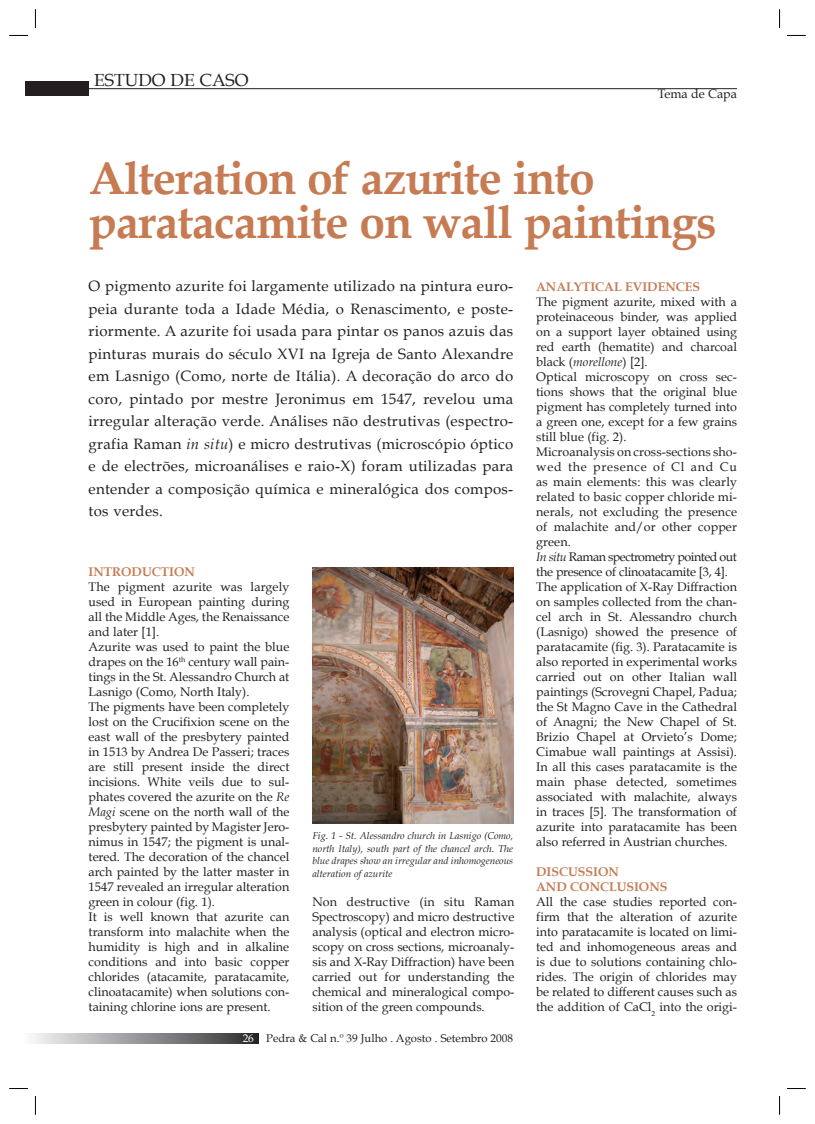
<style>
.page{position:relative;width:815px;height:1124px;background:#fff}
.page>*{position:absolute;margin:0;border:0;box-sizing:border-box;transform-origin:0 0}
.Título{font:700 46.25px "Book Antiqua";letter-spacing:-.02em;color:#c67b53}
.t1{font:17.5px "Book Antiqua";color:#231f20}
.t2{font:15px/22.5px "Book Antiqua";letter-spacing:.02em;color:#231f20;text-align:justify}
.ve-p-heading_ve-p_he{font:12.5px/15px "Book Antiqua";color:#231f20;text-align:justify}
.ve-p-heading_ve-p_he-2{font:12.5px/15px "Book Antiqua";letter-spacing:-.04em;color:#231f20}
.t3{font:700 12.5px "Book Antiqua";color:#c67b53}
.t4{font:11.25px "Book Antiqua";color:#231f20}
.t5{font:11.25px "Book Antiqua";color:#fff}
.t6{font:italic 10px/12.5px "Book Antiqua";color:#231f20;text-align:justify}
.s1{font-style:italic}
</style>
<div class="page">
<div style="left:25px;top:82px;width:64px;height:14px;background:#231f20"></div>
<hr style="left:35px;top:88px;width:702px;height:1px;background:#231f20">
<svg style="left:32px;top:1033px;width:227px;height:10px;background:#8f9092"></svg>
<img style="left:312px;top:567px;width:201px;height:256px">
<svg style="left:9px;top:35px;width:19px;height:1px"></svg>
<svg style="left:787px;top:35px;width:19px;height:1px"></svg>
<svg style="left:9px;top:1088px;width:19px;height:1px"></svg>
<svg style="left:787px;top:1088px;width:19px;height:1px"></svg>
<svg style="left:35px;top:9px;width:1px;height:19px"></svg>
<svg style="left:35px;top:1096px;width:1px;height:18px"></svg>
<svg style="left:779px;top:9px;width:1px;height:19px"></svg>
<svg style="left:779px;top:1096px;width:1px;height:18px"></svg>
<p class="t1" style="left:94px;top:69px;width:156px">ESTUDO DE CASO</p>
<p class="ve-p-heading_ve-p_he" style="left:658px;top:86px;width:81px">Tema de Capa</p>
<p class="Título" style="left:89px;top:151px;width:507px">ALTERATION OF AZURITE INTO</p>
<p class="Título" style="left:89px;top:195px;width:629px">PARATACAMITE ON WALL PAINTINGS</p>
<p class="t2" style="left:89px;top:275px;width:426px">O pigmento azurite foi largamente utilizado na pintura euro&shy;peia durante toda a Idade Média, o Renascimento, e poste&shy;riormente. A azurite foi usada para pintar os panos azuis das pinturas murais do século XVI na Igreja de Santo Alexandre em Lasnigo (Como, norte de Itália). A decoração do arco do coro, pintado por mestre Jeronimus em 1547, revelou uma irregular alteração verde. Análises não destrutivas (espectro&shy;grafia Raman <span class="s1">in situ</span>) e micro destrutivas (microscópio óptico e de electrões, microanálises e raio-X) foram utilizadas para entender a composição química e mineralógica dos compos&shy;tos verdes.</p>
<p class="t3" style="left:89px;top:564px;width:108px">INTRODUCTION</p>
<p class="ve-p-heading_ve-p_he" style="left:89px;top:579px;width:202px">The pigment azurite was largely used in European painting during all the Middle Ages, the Renaissance and later [1].</p>
<p class="ve-p-heading_ve-p_he" style="left:89px;top:639px;width:202px">Azurite was used to paint the blue drapes on the 16<sup>th</sup> century wall pain&shy;tings in the St. Alessandro Church at Lasnigo (Como, North Italy).</p>
<p class="ve-p-heading_ve-p_he" style="left:89px;top:699px;width:202px">The pigments have been completely lost on the Crucifixion scene on the east wall of the presbytery painted in 1513 by Andrea De Passeri; traces are still present inside the direct incisions. White veils due to sul&shy;phates covered the azurite on the <span class="s1">Re Magi</span> scene on the north wall of the presbytery painted by Magister Jero&shy;nimus in 1547; the pigment is unal&shy;tered. The decoration of the chancel arch painted by the latter master in 1547 revealed an irregular alteration green in colour (fig. 1).</p>
<p class="ve-p-heading_ve-p_he" style="left:89px;top:909px;width:202px">It is well known that azurite can transform into malachite when the humidity is high and in alkaline conditions and into basic copper chlorides (atacamite, paratacamite, clinoatacamite) when solutions con&shy;taining chlorine ions are present.</p>
<p class="t6" style="left:312px;top:829px;width:202px">Fig. 1 - St. Alessandro church in Lasnigo (Como, north Italy), south part of the chancel arch. The blue drapes show an irregular and inhomogeneous alteration of azurite</p>
<p class="ve-p-heading_ve-p_he" style="left:312px;top:894px;width:203px">Non destructive (in situ Raman Spectroscopy) and micro destructive analysis (optical and electron micro&shy;scopy on cross sections, microanaly&shy;sis and X-Ray Diffraction) have been carried out for understanding the chemical and mineralogical compo&shy;sition of the green compounds.</p>
<p class="t5" style="left:243px;top:1031px;width:13px">26</p>
<p class="t4" style="left:266px;top:1031px;width:248px">Pedra &amp; Cal n.º 39 Julho . Agosto . Setembro 2008</p>
<p class="t3" style="left:536px;top:279px;width:165px">ANALYTICAL EVIDENCES</p>
<p class="ve-p-heading_ve-p_he" style="left:536px;top:294px;width:202px">The pigment azurite, mixed with a proteinaceous binder, was applied on a support layer obtained using red earth (hematite) and charcoal black (<span class="s1">morellone</span>) [2].</p>
<p class="ve-p-heading_ve-p_he" style="left:536px;top:369px;width:202px">Optical microscopy on cross sec&shy;tions shows that the original blue pigment has completely turned into a green one, except for a few grains still blue (fig. 2).</p>
<p class="ve-p-heading_ve-p_he" style="left:536px;top:444px;width:202px;text-align:left">Microanalysis on cross-sections sho&shy;wed the presence of Cl and Cu as main elements: this was clearly rela-ted to basic copper chloride mi&shy;nerals, not excluding the presence of malachite and/or other copper green.</p>
<p class="ve-p-heading_ve-p_he-2" style="left:536px;top:549px;width:202px"><span class="s1">In situ</span> Raman spectrometry pointed out the presence of clinoatacamite [3, 4].</p>
<p class="ve-p-heading_ve-p_he" style="left:536px;top:579px;width:202px">The application of X-Ray Diffraction on samples collected from the chan&shy;cel arch in St. Alessandro church (Lasnigo) showed the presence of paratacamite (fig. 3). Paratacamite is also reported in experimental works carried out on other Italian wall paintings (Scrovegni Chapel, Padua; the St Magno Cave in the Cathedral of Anagni; the New Chapel of St.<br>Brizio Chapel at Orvieto’s Dome; Cimabue wall paintings at Assisi).<br>In all this cases paratacamite is the main phase detected, sometimes associated with malachite, always in traces [5]. The transformation of azurite into paratacamite has been also referred in Austrian churches.</p>
<p class="t3" style="left:536px;top:864px;width:84px">DISCUSSION</p>
<p class="t3" style="left:536px;top:879px;width:133px">AND CONCLUSIONS</p>
<p class="ve-p-heading_ve-p_he" style="left:536px;top:894px;width:202px">All the case studies reported con&shy;firm that the alteration of azurite into paratacamite is located on limi&shy;ted and inhomogeneous areas and is due to solutions containing chlo&shy;rides. The origin of chlorides may be related to different causes such as the addition of CaCl<sub>2</sub> into the origi-</p>
</div>
